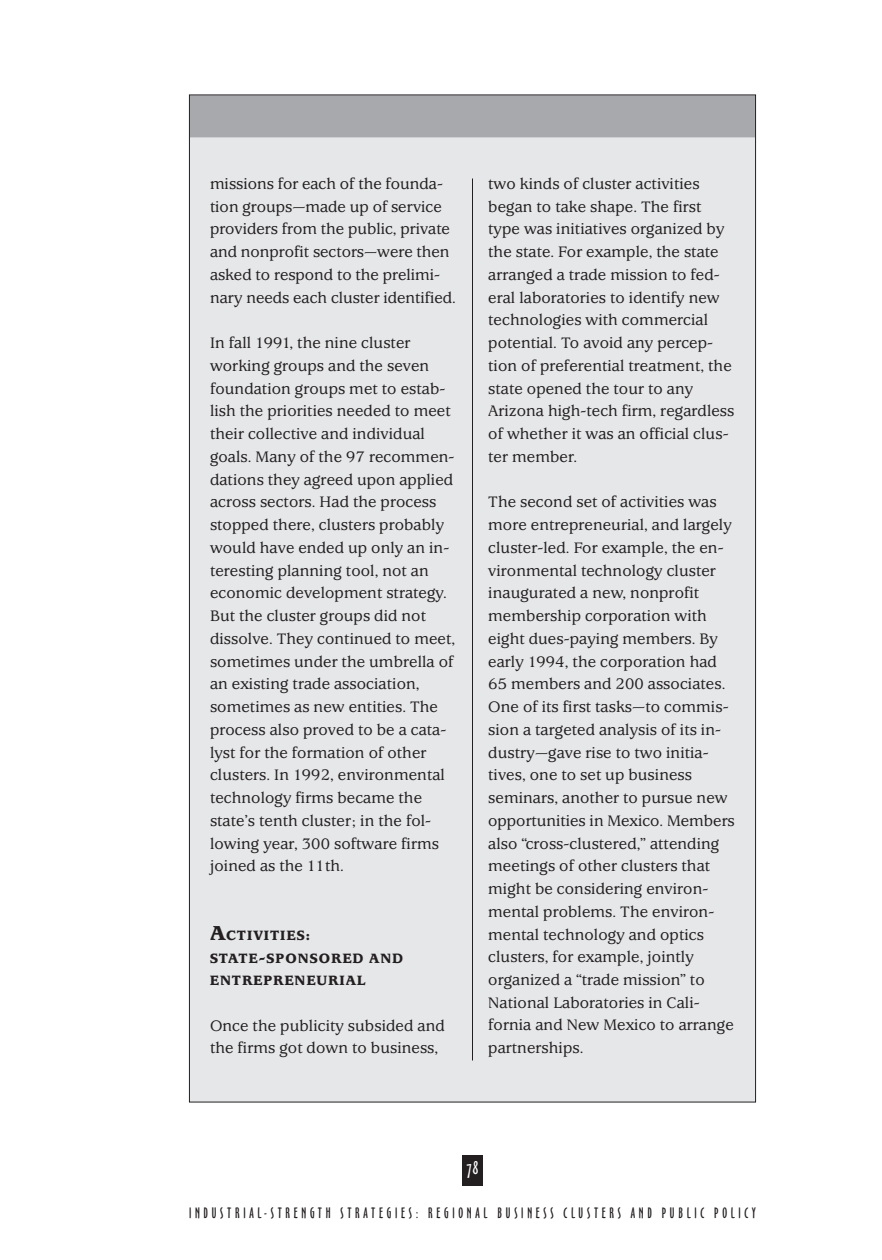
<style>
.page{position:relative;width:882px;height:1260px;background:#fff}
.page>*{position:absolute;margin:0;border:0;box-sizing:border-box;transform-origin:0 0}
.t1{font:17.5px "Oz Handicraft BT";color:#fff}
.t2{font:15.75px/22.8px "Usherwood Mdm";letter-spacing:.005em;color:#231f20}
.t3{font:14px "Oz Handicraft BT";letter-spacing:.265em;color:#231f20}
.t4{font:900 14px/22.8px "Usherwood";letter-spacing:.07em;color:#231f20}
.s1{font-size:21px}
</style>
<div class="page">
<div style="left:190px;top:95px;width:565px;height:1007px;background:#e6e7e9"></div>
<div style="left:190px;top:95px;width:565px;height:42px;background:#a8a9ad"></div>
<div style="left:462px;top:1155px;width:21px;height:31px;background:#231f20"></div>
<hr style="left:472px;top:178px;width:1px;height:882px;background:#231f20">
<p class="t2" style="left:210px;top:174px;width:248px">missions for each of the founda&shy;tion groups—made up of service providers from the public, private and nonprofit sectors—were then asked to respond to the prelimi&shy;nary needs each cluster identified.</p>
<p class="t2" style="left:210px;top:333px;width:247px">In fall 1991, the nine cluster working groups and the seven foundation groups met to estab&shy;lish the priorities needed to meet their collective and individual goals. Many of the 97 recommen&shy;dations they agreed upon applied across sectors. Had the process stopped there, clusters probably would have ended up only an in&shy;teresting planning tool, not an economic development strategy.<br>But the cluster groups did not dissolve. They continued to meet, sometimes under the umbrella of an existing trade association, sometimes as new entities. The process also proved to be a cata&shy;lyst for the formation of other clusters. In 1992, environmental technology firms became the state’s tenth cluster; in the fol&shy;lowing year, 300 software firms joined as the 11th.</p>
<p class="t4" style="left:210px;top:925px;width:195px"><span class="s1">A</span>CTIVITIES:<br>STATE-SPONSORED AND<br>ENTREPRENEURIAL</p>
<p class="t2" style="left:210px;top:1016px;width:236px">Once the publicity subsided and the firms got down to business,</p>
<p class="t2" style="left:488px;top:174px;width:248px">two kinds of cluster activities began to take shape. The first type was initiatives organized by the state. For example, the state arranged a trade mission to fed&shy;eral laboratories to identify new technologies with commercial potential. To avoid any percep&shy;tion of preferential treatment, the state opened the tour to any<br>Arizona high-tech firm, regardless of whether it was an official clus&shy;ter member.</p>
<p class="t2" style="left:488px;top:492px;width:248px">The second set of activities was more entrepreneurial, and largely cluster-led. For example, the en&shy;vironmental technology cluster inaugurated a new, nonprofit membership corporation with eight dues-paying members. By early 1994, the corporation had<br>65 members and 200 associates.<br>One of its first tasks—to commis&shy;sion a targeted analysis of its in&shy;dustry—gave rise to two initia&shy;tives, one to set up business seminars, another to pursue new opportunities in Mexico. Members also “cross-clustered,” attending meetings of other clusters that might be considering environ&shy;mental problems. The environ&shy;mental technology and optics clusters, for example, jointly organized a “trade mission” to<br>National Laboratories in Cali&shy;fornia and New Mexico to arrange partnerships.</p>
<p class="t1" style="left:467px;top:1161px;width:13px">78</p>
<p class="t3" style="left:189px;top:1208px;width:568px">INDUSTRIAL-STRENGTH STRATEGIES: REGIONAL BUSINESS CLUSTERS AND PUBLIC POLICY</p>
</div>
